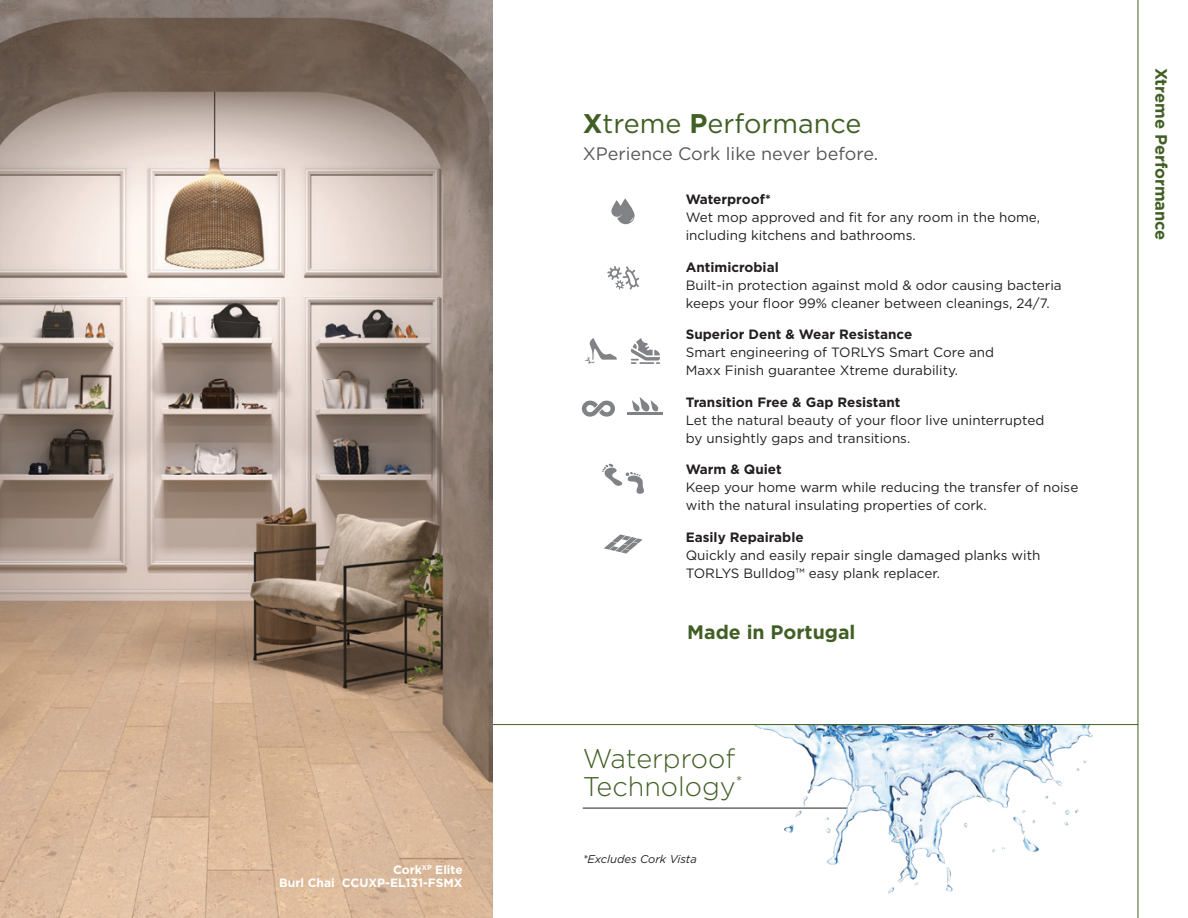
<style>
.page{position:relative;width:1188px;height:918px;background:#fff}
.page>*{position:absolute;margin:0;border:0;box-sizing:border-box;transform-origin:0 0}
.t1{font:300 27px/28.5px "Gotham HTF";color:#415f25}
.t2{font:27px "Gotham HTF";color:#415f25}
.t3{font:700 19.5px "Gotham HTF";color:#415f25}
.t4{font:18px "Gotham HTF";color:#57585a}
.t5{font:700 16.5px "Gotham HTF";color:#415f25}
.t6{font:13.5px/18px "Gotham HTF";color:#231f20}
.t7{font:700 13.5px "Gotham HTF";color:#231f20}
.t8{font:700 12px "Gotham HTF";color:#fff}
.t9{font:italic 11.25px "Gotham HTF";color:#231f20}
.s1{font-weight:700}
</style>
<div class="page">
<hr style="left:583px;top:808px;width:270px;height:1px;background:#231f20">
<img style="left:749px;top:725px;width:352px;height:169px">
<hr style="left:1138px;top:0;width:1px;height:918px;background:#415f25">
<hr style="left:0;top:724px;width:1138px;height:1px;background:#415f25">
<img style="left:0;top:0;width:493px;height:918px">
<svg style="left:627px;top:397px;width:36px;height:18px"></svg>
<svg style="left:611px;top:198px;width:24px;height:26px"></svg>
<svg style="left:607px;top:266px;width:32px;height:24px"></svg>
<svg style="left:584px;top:338px;width:33px;height:26px"></svg>
<svg style="left:631px;top:338px;width:29px;height:26px"></svg>
<svg style="left:582px;top:400px;width:33px;height:17px"></svg>
<svg style="left:602px;top:464px;width:42px;height:30px"></svg>
<svg style="left:604px;top:534px;width:39px;height:20px"></svg>
<p class="t8" style="left:393px;top:863px;width:71px">Cork<sup>XP</sup> Elite</p>
<p class="t8" style="left:279px;top:876px;width:185px">Burl Chai CCUXP-EL131-FSMX</p>
<p class="t2" style="left:583px;top:108px;width:280px"><span class="s1">X</span>treme <span class="s1">P</span>erformance</p>
<p class="t4" style="left:583px;top:143px;width:297px">XPerience Cork like never before.</p>
<p class="t7" style="left:686px;top:192px;width:87px">Waterproof*</p>
<p class="t6" style="left:686px;top:208px;width:356px">Wet mop approved and fit for any room in the home, including kitchens and bathrooms.</p>
<p class="t7" style="left:686px;top:259px;width:95px">Antimicrobial</p>
<p class="t6" style="left:686px;top:276px;width:377px">Built-in protection against mold &amp; odor causing bacteria keeps your floor 99% cleaner between cleanings, 24/7.</p>
<p class="t7" style="left:686px;top:327px;width:228px">Superior Dent &amp; Wear Resistance</p>
<p class="t6" style="left:686px;top:343px;width:310px">Smart engineering of TORLYS Smart Core and<br>Maxx Finish guarantee Xtreme durability.</p>
<p class="t7" style="left:686px;top:394px;width:216px">Transition Free &amp; Gap Resistant</p>
<p class="t6" style="left:686px;top:411px;width:360px">Let the natural beauty of your floor live uninterrupted by unsightly gaps and transitions.</p>
<p class="t7" style="left:686px;top:462px;width:97px">Warm &amp; Quiet</p>
<p class="t6" style="left:686px;top:478px;width:394px">Keep your home warm while reducing the transfer of noise with the natural insulating properties of cork.</p>
<p class="t7" style="left:686px;top:529px;width:119px">Easily Repairable</p>
<p class="t6" style="left:686px;top:546px;width:356px">Quickly and easily repair single damaged planks with<br>TORLYS Bulldog™ easy plank replacer.</p>
<p class="t3" style="left:687px;top:620px;width:170px">Made in Portugal</p>
<p class="t1" style="left:583px;top:743px;width:161px">Waterproof<br>Technology<sup>*</sup></p>
<p class="t9" style="left:583px;top:853px;width:116px">*Excludes Cork Vista</p>
<p class="t5" style="left:1171px;top:68px;width:175px;rotate:90deg">Xtreme Performance</p>
</div>
